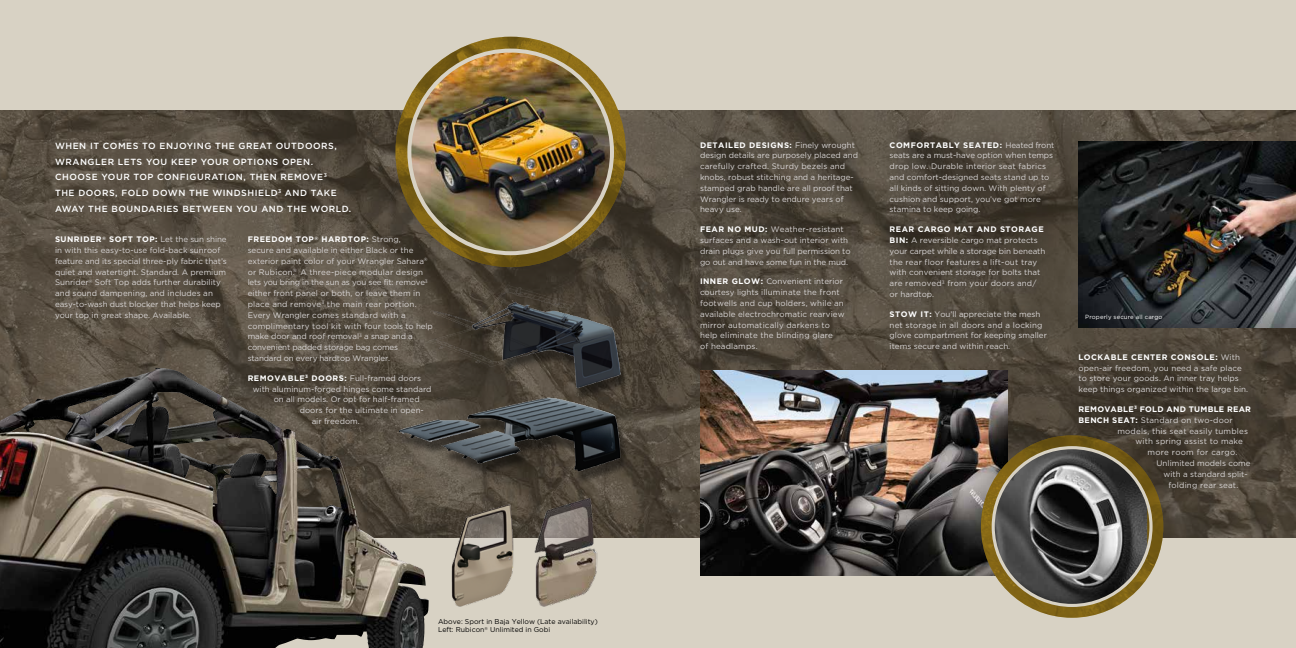
<style>
.page{position:relative;width:1296px;height:648px;background:#d8d2c4}
.page>*{position:absolute;margin:0;border:0;box-sizing:border-box;transform-origin:0 0}
.t1{font:500 8.9px/15.6px "Gotham HTF";letter-spacing:.06em;color:#fff}
.t2{font:8px/10.8px "Gotham HTF";color:#d9d6d6}
.t3{font:8px "Gotham HTF";letter-spacing:.02em;color:#d9d6d6}
.t4{font:700 8px "Gotham HTF";letter-spacing:.03em;color:#fff}
.t5{font:8px "Gotham HTF";letter-spacing:.03em;color:#d9d6d6}
.t6{font:7px/8px "Gotham HTF";color:#000}
.t7{font:6px "Gotham HTF";letter-spacing:.02em;color:#fff}
.s1{font-weight:700;color:#fff}
</style>
<div class="page">
<img style="left:0;top:110px;width:1296px;height:428px">
<img style="left:395px;top:37px;width:231px;height:230px">
<img style="left:700px;top:371px;width:308px;height:205px">
<img style="left:1079px;top:141px;width:217px;height:187px">
<img style="left:0;top:368px;width:429px;height:280px">
<img style="left:981px;top:435px;width:182px;height:183px">
<img style="left:993px;top:448px;width:154px;height:157px">
<img style="left:410px;top:275px;width:240px;height:118px">
<img style="left:400px;top:384px;width:232px;height:104px">
<img style="left:430px;top:495px;width:83px;height:112px">
<img style="left:513px;top:495px;width:99px;height:112px">
<img style="left:409px;top:51px;width:203px;height:202px;border-radius:101px">
<div style="left:407px;top:49px;width:207px;height:206px;border:4px solid #d8d2c4;border-radius:50%"></div>
<div style="left:685px;top:125px;width:188px;height:240px;background:#000;opacity:.75"></div>
<div style="left:874px;top:125px;width:195px;height:240px;background:#000;opacity:.75"></div>
<div style="left:1063px;top:338px;width:203px;height:166px;background:#000;opacity:.75"></div>
<p class="t1" style="left:55px;top:138px;width:298px">WHEN IT COMES TO ENJOYING THE GREAT OUTDOORS, WRANGLER LETS YOU KEEP YOUR OPTIONS OPEN.<br>CHOOSE YOUR TOP CONFIGURATION, THEN REMOVE<sup>3<br></sup>THE DOORS, FOLD DOWN THE WINDSHIELD<sup>3</sup> AND TAKE AWAY THE BOUNDARIES BETWEEN YOU AND THE WORLD.</p>
<p class="t2" style="left:700px;top:139px;width:160px"><span class="s1">DETAILED DESIGNS:</span> Finely wrought design details are purposely placed and carefully crafted. Sturdy bezels and knobs, robust stitching and a heritage&shy;stamped grab handle are all proof that Wrangler is ready to endure years of heavy use.</p>
<p class="t2" style="left:700px;top:224px;width:152px"><span class="s1">FEAR NO MUD:</span> Weather-resistant surfaces and a wash-out interior with drain plugs give you full permission to go out and have some fun in the mud.</p>
<p class="t2" style="left:700px;top:276px;width:146px"><span class="s1">INNER GLOW:</span> Convenient interior courtesy lights illuminate the front footwells and cup holders, while an available electrochromatic rearview mirror automatically darkens to help eliminate the blinding glare<br>of headlamps.</p>
<p class="t2" style="left:55px;top:234px;width:173px"><span class="s1">SUNRIDER</span><sup>®</sup> <span class="s1">SOFT TOP:</span> Let the sun shine in with this easy-to-use fold-back sunroof feature and its special three-ply fabric that’s quiet and watertight. Standard. A premium Sunrider<sup>®</sup> Soft Top adds further durability and sound dampening, and includes an easy-to-wash dust blocker that helps keep your top in great shape. Available.</p>
<p class="t2" style="left:248px;top:234px;width:187px"><span class="s1">FREEDOM TOP</span><sup>®</sup> <span class="s1">HARDTOP:</span> Strong,<br>secure and available in either Black or the exterior paint color of your Wrangler Sahara<sup>® </sup>or Rubicon.<sup>®.</sup> A three-piece modular design lets you bring in the sun as you see fit: remove<sup>3 </sup>either front panel or both, or leave them in place and remove<sup>3</sup> the main rear portion.<br>Every Wrangler comes standard with a complimentary tool kit with four tools to help make door and roof removal<sup>3</sup> a snap and a convenient padded storage bag comes standard on every hardtop Wrangler.</p>
<p class="t2" style="left:248px;top:372px;width:175px"><span class="s1">REMOVABLE</span><sup>3</sup> <span class="s1">DOORS:</span> Full-framed doors</p>
<p class="t2" style="left:253px;top:383px;width:180px">with aluminum-forged hinges come standard</p>
<p class="t2" style="left:274px;top:394px;width:148px">on all models. Or opt for half-framed</p>
<p class="t2" style="left:300px;top:405px;width:126px">doors for the ultimate in open-</p>
<p class="t2" style="left:312px;top:416px;width:50px">air freedom.</p>
<p class="t2" style="left:890px;top:139px;width:166px"><span class="s1">COMFORTABLY SEATED:</span> Heated front seats are a must-have option when temps drop low. Durable interior seat fabrics and comfort-designed seats stand up to all kinds of sitting down. With plenty of cushion and support, you’ve got more stamina to keep going.</p>
<p class="t2" style="left:890px;top:224px;width:157px"><span class="s1">REAR CARGO MAT AND STORAGE<br>BIN:</span> A reversible cargo mat protects your carpet while a storage bin beneath the rear floor features a lift-out tray with convenient storage for bolts that are removed<sup>3</sup> from your doors and/ or hardtop.</p>
<p class="t2" style="left:890px;top:309px;width:159px"><span class="s1">STOW IT:</span> You’ll appreciate the mesh net storage in all doors and a locking glove compartment for keeping smaller items secure and within reach.</p>
<p class="t7" style="left:1085px;top:313px;width:79px">Properly secure all cargo</p>
<p class="t2" style="left:1079px;top:352px;width:171px"><span class="s1">LOCKABLE CENTER CONSOLE:</span> With open-air freedom, you need a safe place to store your goods. An inner tray helps keep things organized within the large bin.</p>
<p class="t4" style="left:1079px;top:405px;width:174px">REMOVABLE<sup>3</sup> FOLD AND TUMBLE REAR</p>
<p class="t3" style="left:1079px;top:416px;width:156px"><span class="s1">BENCH SEAT:</span> Standard on two-door</p>
<p class="t3" style="left:1118px;top:426px;width:132px">models, this seat easily tumbles</p>
<p class="t3" style="left:1136px;top:437px;width:109px">with spring assist to make</p>
<p class="t5" style="left:1148px;top:448px;width:91px">more room for cargo.</p>
<p class="t2" style="left:1157px;top:458px;width:95px">Unlimited models come</p>
<p class="t2" style="left:1164px;top:469px;width:86px">with a standard split-</p>
<p class="t3" style="left:1169px;top:480px;width:71px">folding rear seat.</p>
<p class="t6" style="left:438px;top:617px;width:161px">Above: Sport in Baja Yellow (Late availability)<br>Left: Rubicon<sup>®</sup> Unlimited in Gobi</p>
</div>
